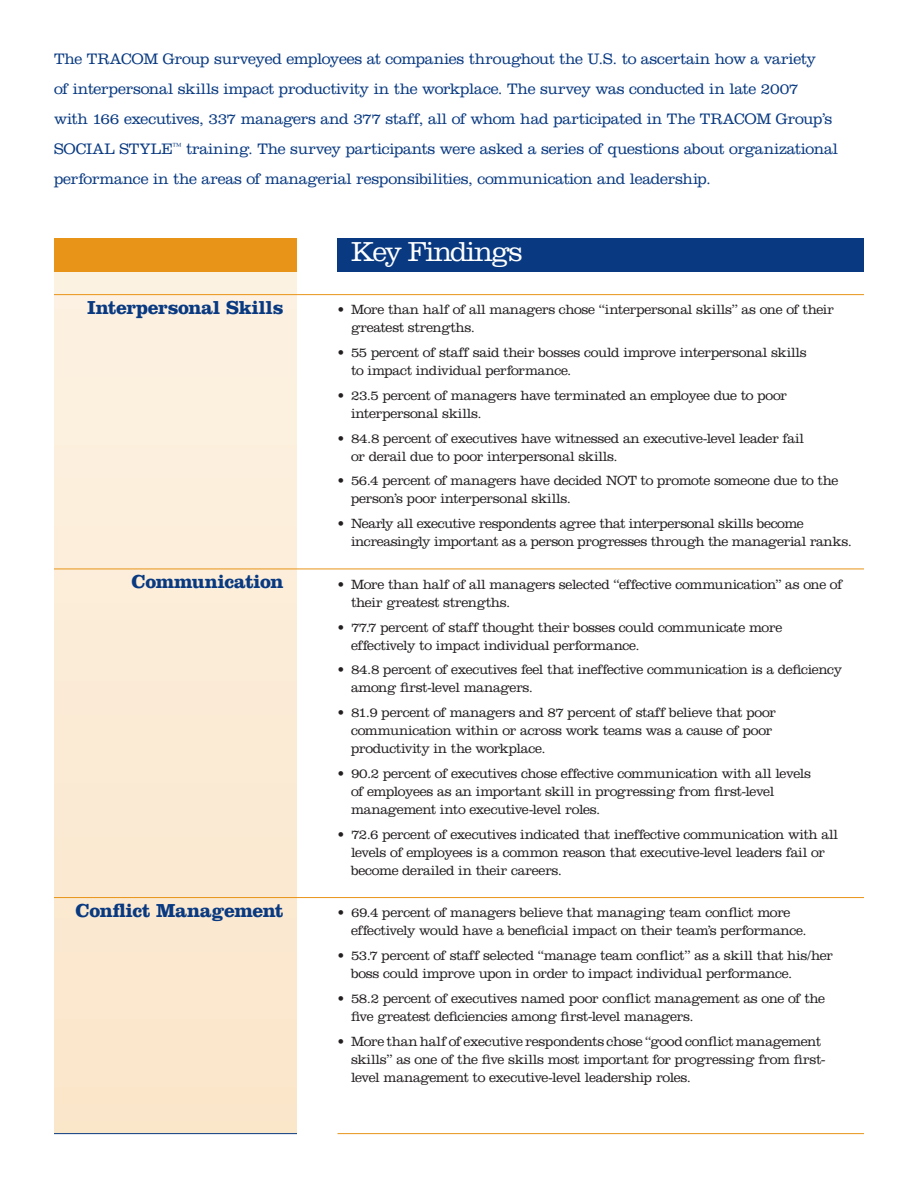
<style>
.page{position:relative;width:918px;height:1188px;background:#fff}
.page>*{position:absolute;margin:0;border:0;box-sizing:border-box;transform-origin:0 0}
.sub_1{font:300 28.5px "Clarendon LT Std";letter-spacing:-.06em;color:#fff}
.sub_1-2{font:700 19.5px "Clarendon LT Std";letter-spacing:-.02em;color:#083981}
.intro_1{font:300 15.75px/30px "Clarendon LT Std";letter-spacing:-.02em;color:#083981}
.bullet_2{font:300 13.8px/18px "Clarendon LT Std";letter-spacing:-.025em;color:#231f20}
</style>
<div class="page">
<div style="left:54px;top:272px;width:243px;height:862px;background:#fbebd6"></div>
<div style="left:338px;top:238px;width:526px;height:34px;background:#083981"></div>
<div style="left:54px;top:238px;width:243px;height:34px;background:#e89418"></div>
<hr style="left:54px;top:1133px;width:243px;height:1px;background:#083981">
<hr style="left:338px;top:1133px;width:526px;height:1px;background:#e89418">
<hr style="left:54px;top:569px;width:810px;height:1px;background:#e89418">
<hr style="left:54px;top:294px;width:810px;height:1px;background:#e89418">
<hr style="left:54px;top:897px;width:810px;height:1px;background:#e89418">
<p class="intro_1" style="left:54px;top:44px;width:786px">The TRACOM Group surveyed employees at companies throughout the U.S. to ascertain how a variety<br>of interpersonal skills impact productivity in the workplace. The survey was conducted in late 2007<br>with 166 executives, 337 managers and 377 staff, all of whom had participated in The TRACOM Group’s SOCIAL STYLE<sup>™</sup> training. The survey participants were asked a series of questions about organizational performance in the areas of managerial responsibilities, communication and leadership.</p>
<p class="sub_1-2" style="left:87px;top:296px;width:198px">Interpersonal Skills</p>
<p class="sub_1-2" style="left:132px;top:570px;width:153px">Communication</p>
<p class="sub_1-2" style="left:76px;top:899px;width:209px">Conflict Management</p>
<p class="sub_1" style="left:351px;top:235px;width:173px">Key Findings</p>
<p class="bullet_2" style="left:351px;top:301px;width:485px;text-indent:-14px">• More than half of all managers chose “interpersonal skills” as one of their greatest strengths.</p>
<p class="bullet_2" style="left:351px;top:343px;width:457px;text-indent:-14px">• 55 percent of staff said their bosses could improve interpersonal skills to impact individual performance.</p>
<p class="bullet_2" style="left:351px;top:386px;width:438px;text-indent:-14px">• 23.5 percent of managers have terminated an employee due to poor interpersonal skills.</p>
<p class="bullet_2" style="left:351px;top:429px;width:455px;text-indent:-14px">• 84.8 percent of executives have witnessed an executive-level leader fail or derail due to poor interpersonal skills.</p>
<p class="bullet_2" style="left:351px;top:472px;width:489px;text-indent:-14px">• 56.4 percent of managers have decided NOT to promote someone due to the person’s poor interpersonal skills.</p>
<p class="bullet_2" style="left:351px;top:514px;width:502px;text-indent:-14px">• Nearly all executive respondents agree that interpersonal skills become increasingly important as a person progresses through the managerial ranks.</p>
<p class="bullet_2" style="left:351px;top:575px;width:493px;text-indent:-14px">• More than half of all managers selected “effective communication” as one of their greatest strengths.</p>
<p class="bullet_2" style="left:351px;top:618px;width:433px;text-indent:-14px">• 77.7 percent of staff thought their bosses could communicate more effectively to impact individual performance.</p>
<p class="bullet_2" style="left:351px;top:661px;width:493px;text-indent:-14px">• 84.8 percent of executives feel that ineffective communication is a deficiency among first-level managers.</p>
<p class="bullet_2" style="left:351px;top:703px;width:427px;text-indent:-14px">• 81.9 percent of managers and 87 percent of staff believe that poor communication within or across work teams was a cause of poor productivity in the workplace.</p>
<p class="bullet_2" style="left:351px;top:764px;width:462px;text-indent:-14px">• 90.2 percent of executives chose effective communication with all levels of employees as an important skill in progressing from first-level management into executive-level roles.</p>
<p class="bullet_2" style="left:351px;top:825px;width:489px;text-indent:-14px">• 72.6 percent of executives indicated that ineffective communication with all levels of employees is a common reason that executive-level leaders fail or become derailed in their careers.</p>
<p class="bullet_2" style="left:351px;top:904px;width:457px;text-indent:-14px">• 69.4 percent of managers believe that managing team conflict more effectively would have a beneficial impact on their team’s performance.</p>
<p class="bullet_2" style="left:351px;top:946px;width:484px;text-indent:-14px">• 53.7 percent of staff selected “manage team conflict” as a skill that his/her boss could improve upon in order to impact individual performance.</p>
<p class="bullet_2" style="left:351px;top:989px;width:476px;text-indent:-14px">• 58.2 percent of executives named poor conflict management as one of the five greatest deficiencies among first-level managers.</p>
<p class="bullet_2" style="left:351px;top:1032px;width:476px;text-indent:-14px">• More than half of executive respondents chose “good conflict management skills” as one of the five skills most important for progressing from first&shy;level management to executive-level leadership roles.</p>
</div>
